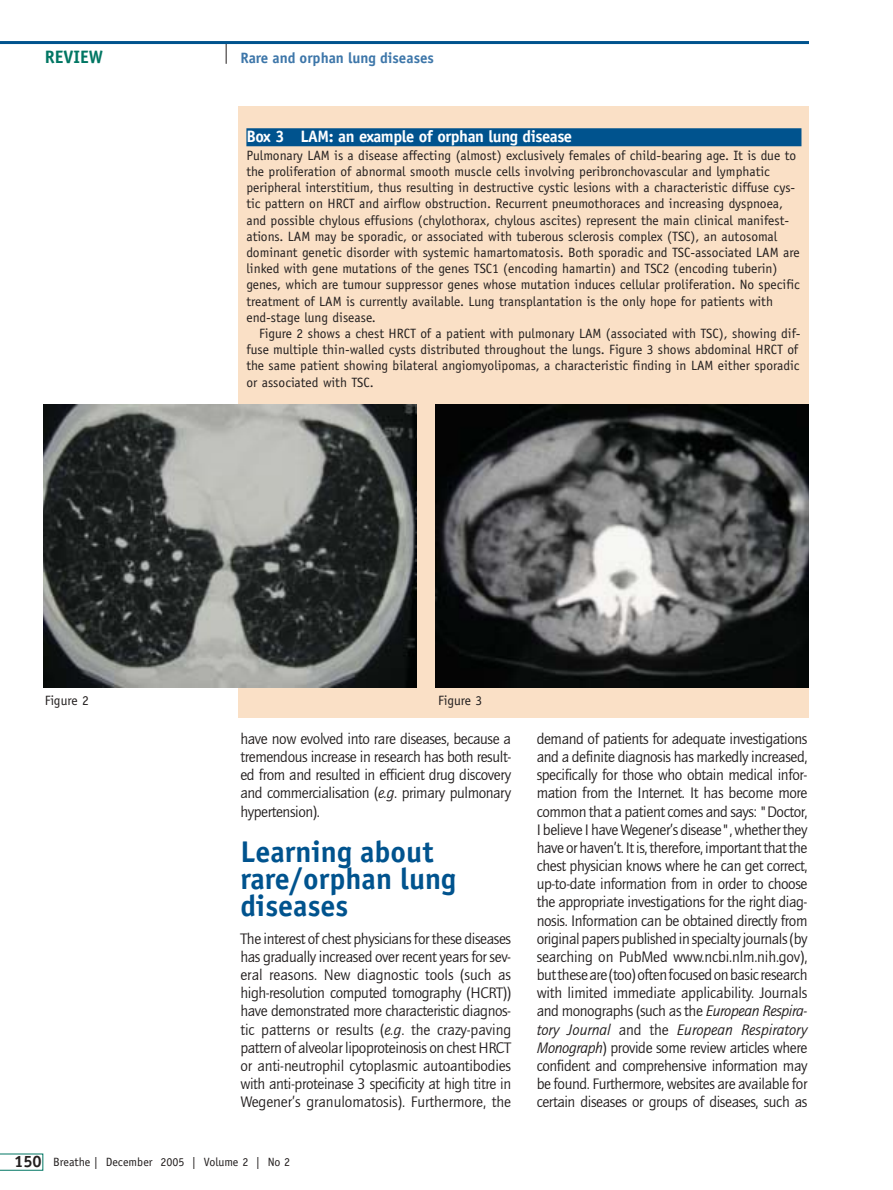
<style>
.page{position:relative;width:893px;height:1190px;background:#fff}
.page>*{position:absolute;margin:0;border:0;box-sizing:border-box;transform-origin:0 0}
.t1{font:700 30px/27px "Officina Sans";color:#00538e}
.t2{font:700 18px "Officina Sans";color:#007663}
.t3{font:700 16.5px "Officina Sans";letter-spacing:-.03em;color:#fff}
.t4{font:15.75px/18.1px "Quay";letter-spacing:-.025em;color:#231f1f;text-align:justify}
.t5{font:15.75px "Quay Itlic";letter-spacing:-.005em;color:#231f1f}
.t6{font:700 15px "Officina Sans";color:#3d76a9}
.t7{font:13.5px/16.2px "Officina Sans";color:#231f1f}
.t8{font:12px "Officina Sans";color:#231f1f}
.s1{font-family:"Quay Itlic"}
.s2{font-weight:700;font-size:16.5px}
.s3{font-family:"Quay"}
</style>
<div class="page">
<svg style="left:226px;top:44px;width:1px;height:20px"></svg>
<svg style="left:0;top:1153px;width:43px;height:17px"></svg>
<hr style="left:0;top:41px;width:809px;height:3px;background:#00538e">
<div style="left:239px;top:106px;width:570px;height:612px;background:#fae0c6"></div>
<div style="left:246px;top:128px;width:555px;height:18px;background:#00538e"></div>
<img style="left:43px;top:405px;width:373px;height:282px">
<img style="left:436px;top:405px;width:373px;height:282px">
<p class="t2" style="left:45px;top:50px;width:60px">REVIEW</p>
<p class="t6" style="left:240px;top:52px;width:195px">Rare and orphan lung diseases</p>
<p class="t3" style="left:246px;top:130px;width:327px">Box 3 LAM: an example of orphan lung disease</p>
<p class="t7" style="left:246px;top:148px;width:555px">Pulmonary LAM is a disease affecting (almost) exclusively females of child-bearing age. It is due to the proliferation of abnormal smooth muscle cells involving peribronchovascular and lymphatic peripheral interstitium, thus resulting in destructive cystic lesions with a characteristic diffuse cys&shy;tic pattern on HRCT and airflow obstruction. Recurrent pneumothoraces and increasing dyspnoea, and possible chylous effusions (chylothorax, chylous ascites) represent the main clinical manifest&shy;ations. LAM may be sporadic, or associated with tuberous sclerosis complex (TSC), an autosomal dominant genetic disorder with systemic hamartomatosis. Both sporadic and TSC-associated LAM are linked with gene mutations of the genes TSC1 (encoding hamartin) and TSC2 (encoding tuberin) genes, which are tumour suppressor genes whose mutation induces cellular proliferation. No specific treatment of LAM is currently available. Lung transplantation is the only hope for patients with end-stage lung disease.</p>
<p class="t7" style="left:246px;top:326px;width:555px;text-indent:13px">Figure 2 shows a chest HRCT of a patient with pulmonary LAM (associated with TSC), showing dif&shy;fuse multiple thin-walled cysts distributed throughout the lungs. Figure 3 shows abdominal HRCT of the same patient showing bilateral angiomyolipomas, a characteristic finding in LAM either sporadic or associated with TSC.</p>
<p class="t7" style="left:45px;top:694px;width:46px">Figure 2</p>
<p class="t7" style="left:438px;top:693px;width:46px">Figure 3</p>
<p class="t4" style="left:240px;top:731px;width:272px">have now evolved into rare diseases, because a tremendous increase in research has both result&shy;ed from and resulted in efficient drug discovery and commercialisation (<span class="s1">e.g</span>. primary pulmonary hypertension).</p>
<h1 class="t1" style="left:240px;top:840px;width:217px">Learning about rare/orphan lung diseases</h1>
<p class="t4" style="left:240px;top:930px;width:272px">The interest of chest physicians for these diseases has gradually increased over recent years for sev&shy;eral reasons. New diagnostic tools (such as high-resolution computed tomography (HCRT)) have demonstrated more characteristic diagnos&shy;tic patterns or results (<span class="s1">e.g</span>. the crazy-paving pattern of alveolar lipoproteinosis on chest HRCT or anti-neutrophil cytoplasmic autoantibodies with anti-proteinase 3 specificity at high titre in Wegener’s granulomatosis). Furthermore, the</p>
<p class="t8" style="left:14px;top:1157px;width:277px"><span class="s2">150</span> Breathe | December 2005 | Volume 2 | No 2</p>
<p class="t4" style="left:536px;top:731px;width:272px">demand of patients for adequate investigations and a definite diagnosis has markedly increased, specifically for those who obtain medical infor&shy;mation from the Internet. It has become more common that a patient comes and says: "Doctor, I believe I have Wegener’s disease", whether they have or haven’t. It is, therefore, important that the chest physician knows where he can get correct, up-to-date information from in order to choose the appropriate investigations for the right diag&shy;nosis. Information can be obtained directly from original papers published in specialty journals (by searching on PubMed www.ncbi.nlm.nih.gov), but these are (too) often focused on basic research with limited immediate applicability. Journals and monographs (such as the <span class="s1">European Respira-</span></p>
<p class="t5" style="left:536px;top:1023px;width:272px">tory Journal <span class="s3">and the</span> European Respiratory</p>
<p class="t4" style="left:536px;top:1039px;width:272px"><span class="s1">Monograph</span>) provide some review articles where confident and comprehensive information may be found. Furthermore, websites are available for certain diseases or groups of diseases, such as</p>
</div>
